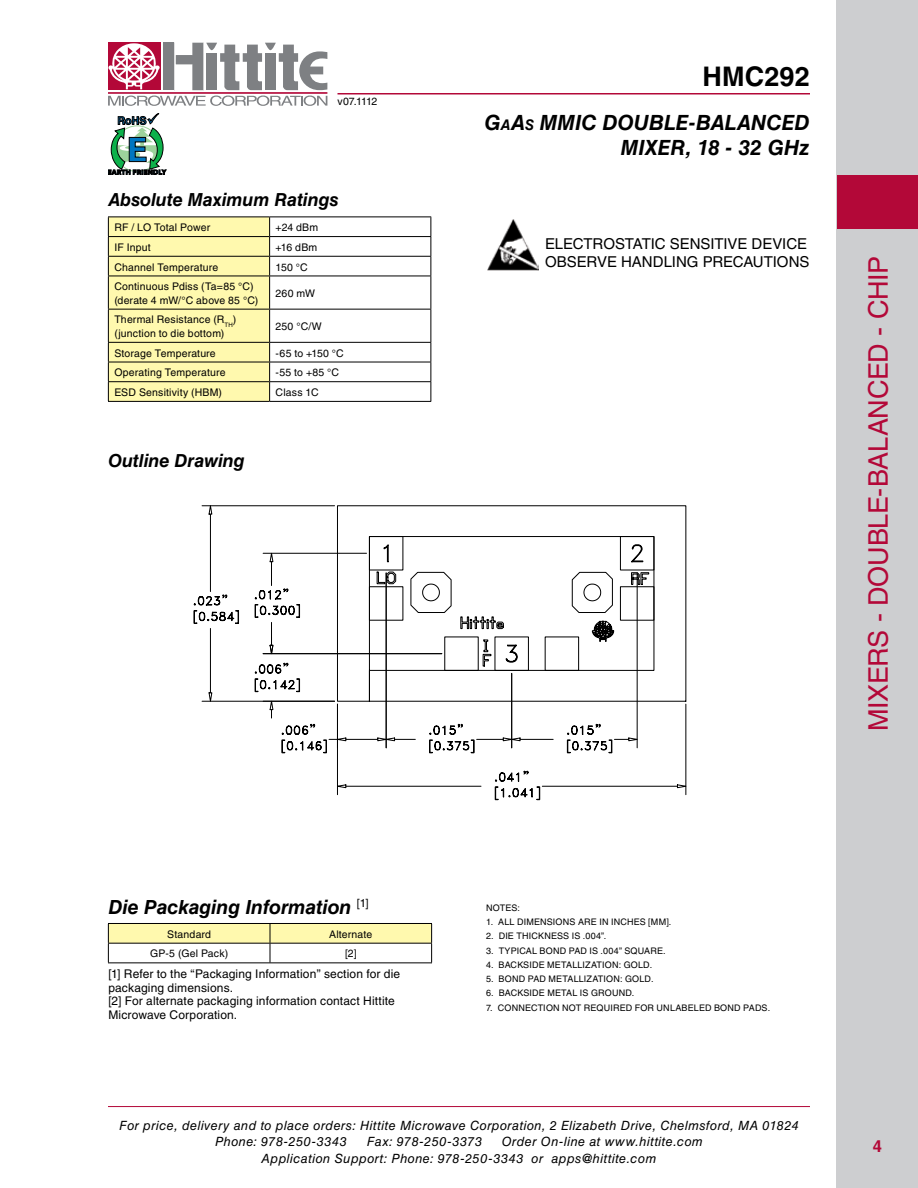
<style>
.page{position:relative;width:918px;height:1188px;background:#fff}
.page>*{position:absolute;margin:0;border:0;box-sizing:border-box;transform-origin:0 0}
.t1{font:27px "Helvetica LT Std";letter-spacing:-.01em;color:#b30838}
.t2{font:700 27px "Helvetica LT Std";letter-spacing:.005em;color:#000}
.t3{font:italic 700 21px/25.2px "Helvetica LT Std";letter-spacing:.005em;color:#000;text-align:right}
.t4{font:italic 700 19.5px "Helvetica LT Std";letter-spacing:-.005em;color:#000}
.t5{font:italic 700 18px "Helvetica LT Std";letter-spacing:-.005em;color:#000}
.t6{font:700 16.5px "Helvetica LT Std";color:#b30838}
.t7{font:15px/18px "Helvetica LT Std";letter-spacing:-.005em;color:#000}
.t8{font:italic 12.75px/16.5px "Helvetica LT Std";letter-spacing:.035em;color:#000}
.t9{font:12px/13.5px "Helvetica LT Std";letter-spacing:.01em;color:#000}
.t10{font:10.5px/13.5px "Helvetica LT Std";letter-spacing:.015em;color:#000}
.t11{font:9px "Helvetica LT Std";letter-spacing:.02em;color:#000}
.s1{font-size:14.7px}
.s2{font-style:inherit}
</style>
<div class="page">
<hr style="left:108px;top:1106px;width:702px;height:1px;background:#b30838">
<div style="left:163px;top:43px;width:11px;height:47px;background:#7e8083"></div>
<div style="left:108px;top:43px;width:52px;height:47px;background:#b30838"></div>
<hr style="left:108px;top:92px;width:219px;height:2px;background:#b30838">
<svg style="left:176px;top:43px;width:151px;height:47px"></svg>
<svg style="left:108px;top:96px;width:219px;height:10px"></svg>
<svg style="left:108px;top:43px;width:52px;height:46px"></svg>
<hr style="left:338px;top:93px;width:472px;height:1px;background:#b30838">
<svg style="left:108px;top:113px;width:58px;height:62px"></svg>
<div style="left:837px;top:0;width:81px;height:1188px;background:#cdced0"></div>
<div style="left:837px;top:175px;width:81px;height:54px;background:#b30838"></div>
<hr style="left:270px;top:217px;width:161px;height:1px;background:#000">
<hr style="left:270px;top:236px;width:161px;height:1px;background:#000">
<hr style="left:270px;top:256px;width:161px;height:1px;background:#000">
<svg style="left:430px;top:217px;width:1px;height:59px"></svg>
<hr style="left:270px;top:276px;width:161px;height:1px;background:#000">
<hr style="left:430px;top:276px;width:1px;height:33px;background:#000">
<hr style="left:270px;top:309px;width:161px;height:1px;background:#000">
<hr style="left:430px;top:310px;width:1px;height:32px;background:#000">
<hr style="left:270px;top:342px;width:161px;height:1px;background:#000">
<hr style="left:270px;top:362px;width:161px;height:1px;background:#000">
<hr style="left:270px;top:381px;width:161px;height:1px;background:#000">
<svg style="left:108px;top:217px;width:162px;height:184px;background:#f1eca5"></svg>
<svg style="left:430px;top:343px;width:1px;height:58px"></svg>
<hr style="left:108px;top:401px;width:162px;height:1px;background:#000">
<hr style="left:270px;top:401px;width:161px;height:1px;background:#000">
<svg style="left:541px;top:770px;width:146px;height:25px"></svg>
<svg style="left:337px;top:754px;width:204px;height:46px"></svg>
<svg style="left:193px;top:505px;width:445px;height:249px"></svg>
<svg style="left:337px;top:505px;width:350px;height:197px"></svg>
<svg style="left:108px;top:923px;width:324px;height:39px"></svg>
<hr style="left:108px;top:962px;width:162px;height:1px;background:#000">
<hr style="left:270px;top:962px;width:162px;height:1px;background:#000">
<img style="left:487px;top:219px;width:51px;height:52px">
<p class="t10" style="left:338px;top:94px;width:41px">v07.1112</p>
<h3 class="t5" style="left:108px;top:188px;width:232px">Absolute Maximum Ratings</h3>
<p class="t10" style="left:114px;top:221px;width:97px">RF / LO Total Power</p>
<p class="t10" style="left:276px;top:221px;width:44px">+24 dBm</p>
<p class="t10" style="left:114px;top:240px;width:38px">IF Input</p>
<p class="t10" style="left:276px;top:240px;width:43px">+16 dBm</p>
<p class="t10" style="left:114px;top:260px;width:105px">Channel Temperature</p>
<p class="t10" style="left:276px;top:260px;width:34px">150 °C</p>
<p class="t10" style="left:114px;top:280px;width:145px">Continuous Pdiss (Ta=85 °C) (derate 4 mW/°C above 85 °C)</p>
<p class="t10" style="left:276px;top:287px;width:41px">260 mW</p>
<p class="t10" style="left:114px;top:313px;width:124px">Thermal Resistance (R<sub>TH</sub>) (junction to die bottom)</p>
<p class="t10" style="left:276px;top:320px;width:48px">250 °C/W</p>
<p class="t10" style="left:114px;top:346px;width:103px">Storage Temperature</p>
<p class="t10" style="left:276px;top:346px;width:70px">-65 to +150 °C</p>
<p class="t10" style="left:114px;top:366px;width:113px">Operating Temperature</p>
<p class="t10" style="left:276px;top:366px;width:65px">-55 to +85 °C</p>
<p class="t10" style="left:114px;top:386px;width:109px">ESD Sensitivity (HBM)</p>
<p class="t10" style="left:276px;top:386px;width:44px">Class 1C</p>
<h3 class="t5" style="left:108px;top:450px;width:138px">Outline Drawing</h3>
<h1 class="t2" style="left:703px;top:60px;width:109px">HMC292</h1>
<h2 class="t3" style="left:484px;top:109px;width:327px">G<span class="s1">a</span>A<span class="s1">s</span> MMIC DOUBLE-BALANCED<br><span class="s2">MIXER, 18 - 32 GHz</span></h2>
<h3 class="t7" style="left:545px;top:235px;width:266px">ELECTROSTATIC SENSITIVE DEVICE<br>OBSERVE HANDLING PRECAUTIONS</h3>
<h1 class="t1" style="left:863px;top:731px;width:477px;rotate:-90deg">MIXERS - DOUBLE-BALANCED - CHIP</h1>
<h3 class="t4" style="left:108px;top:895px;width:262px">Die Packaging Information <sup>[1]</sup></h3>
<p class="t10" style="left:167px;top:927px;width:45px">Standard</p>
<p class="t10" style="left:329px;top:927px;width:45px">Alternate</p>
<p class="t10" style="left:150px;top:947px;width:79px">GP-5 (Gel Pack)</p>
<p class="t10" style="left:345px;top:947px;width:13px">[2]</p>
<p class="t9" style="left:108px;top:967px;width:293px">[1] Refer to the “Packaging Information” section for die packaging dimensions.<br>[2] For alternate packaging information contact Hittite Microwave Corporation.</p>
<p class="t11" style="left:486px;top:903px;width:35px">NOTES:</p>
<p class="t11" style="left:486px;top:917px;width:187px">1. ALL DIMENSIONS ARE IN INCHES [MM].</p>
<p class="t11" style="left:486px;top:931px;width:122px">2. DIE THICKNESS IS .004”.</p>
<p class="t11" style="left:486px;top:945px;width:181px">3. TYPICAL BOND PAD IS .004” SQUARE.</p>
<p class="t11" style="left:486px;top:960px;width:168px">4. BACKSIDE METALLIZATION: GOLD.</p>
<p class="t11" style="left:486px;top:974px;width:169px">5. BOND PAD METALLIZATION: GOLD.</p>
<p class="t11" style="left:486px;top:988px;width:150px">6. BACKSIDE METAL IS GROUND.</p>
<p class="t11" style="left:486px;top:1002px;width:286px">7. CONNECTION NOT REQUIRED FOR UNLABELED BOND PADS.</p>
<p class="t8" style="left:215px;top:1117px;width:585px;text-indent:-96px">For price, delivery and to place orders: Hittite Microwave Corporation, 2 Elizabeth Drive, Chelmsford, MA 01824<br>Phone: 978-250-3343</p>
<p class="t8" style="left:262px;top:1133px;width:443px;text-indent:240px">Order On-line at www.hittite.com<br>Application Support: Phone: 978-250-3343 or apps@hittite.com</p>
<p class="t8" style="left:367px;top:1133px;width:117px">Fax: 978-250-3373</p>
<h3 class="t6" style="left:873px;top:1136px;width:11px">4</h3>
</div>
